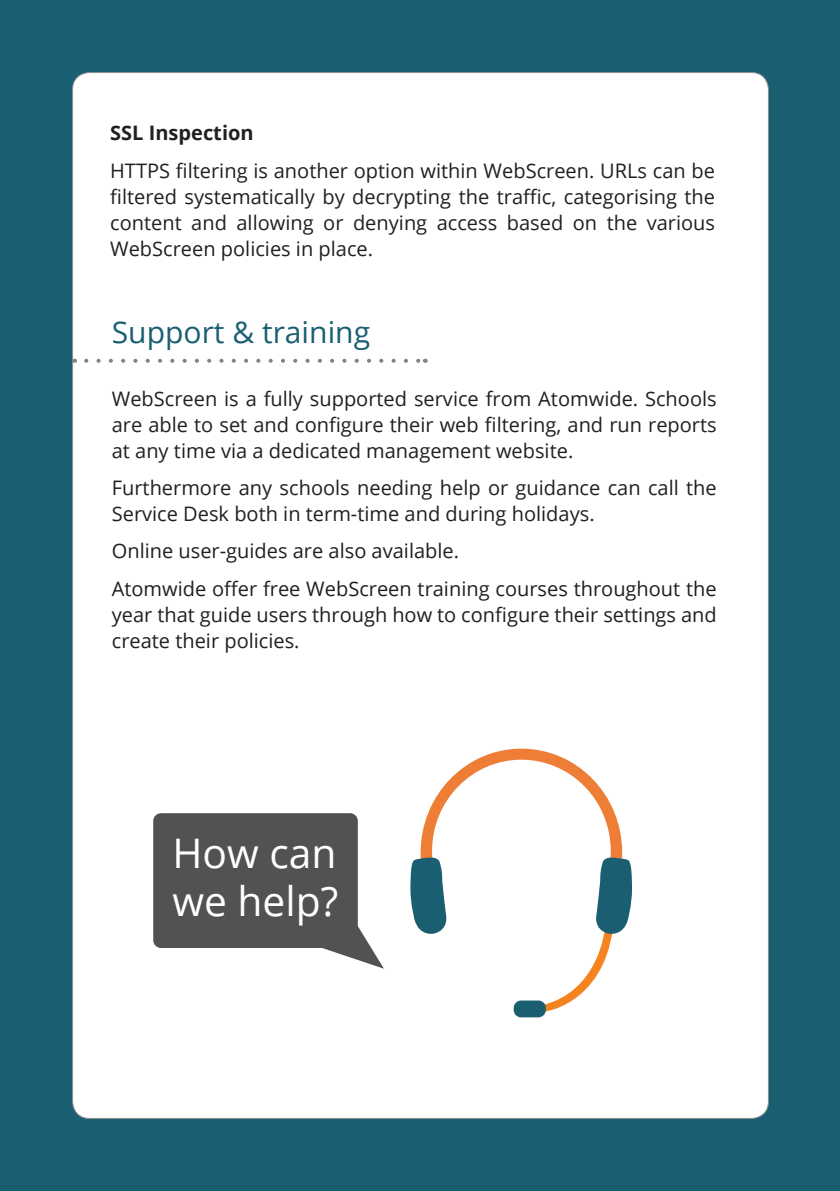
<style>
.page{position:relative;width:840px;height:1191px;background:#fff}
.page>*{position:absolute;margin:0;border:0;box-sizing:border-box;transform-origin:0 0}
.t1{font:40.6px "Open Sans";color:#fff}
.t2{font:30px "Open Sans";color:#195f71}
.Body_Text{font:20px/26px "Open Sans";color:#231f20;text-align:justify}
.Body_Text-2{font:700 20px "Open Sans";color:#231f20}
</style>
<div class="page">
<div style="left:0;top:0;width:839px;height:1191px;background:#195f71"></div>
<div style="left:72px;top:73px;width:696px;height:1045px;background:#fff;border-radius:17px"></div>
<svg style="left:86px;top:359px;width:332px;height:4px"></svg>
<svg style="left:153px;top:813px;width:231px;height:155px"></svg>
<svg style="left:410px;top:748px;width:221px;height:264px"></svg>
<div style="left:513px;top:1000px;width:32px;height:17px;background:#195f71;border-radius:7px"></div>
<p class="Body_Text-2" style="left:110px;top:119px;width:145px">SSL Inspection</p>
<p class="Body_Text" style="left:110px;top:157px;width:606px">HTTPS filtering is another option within WebScreen. URLs can be filtered systematically by decrypting the traffic, categorising the content and allowing or denying access based on the various WebScreen policies in place.</p>
<p class="t2" style="left:112px;top:312px;width:260px">Support &amp; training</p>
<p class="Body_Text" style="left:112px;top:385px;width:606px">WebScreen is a fully supported service from Atomwide. Schools are able to set and configure their web filtering, and run reports at any time via a dedicated management website.</p>
<p class="Body_Text" style="left:112px;top:474px;width:606px">Furthermore any schools needing help or guidance can call the<br>Service Desk both in term-time and during holidays.</p>
<p class="Body_Text" style="left:112px;top:537px;width:348px">Online user-guides are also available.</p>
<p class="Body_Text" style="left:112px;top:575px;width:606px">Atomwide offer free WebScreen training courses throughout the year that guide users through how to configure their settings and create their policies.</p>
<p class="t1" style="left:172px;top:825px;width:165px">How can</p>
<p class="t1" style="left:172px;top:873px;width:167px">we help?</p>
</div>
